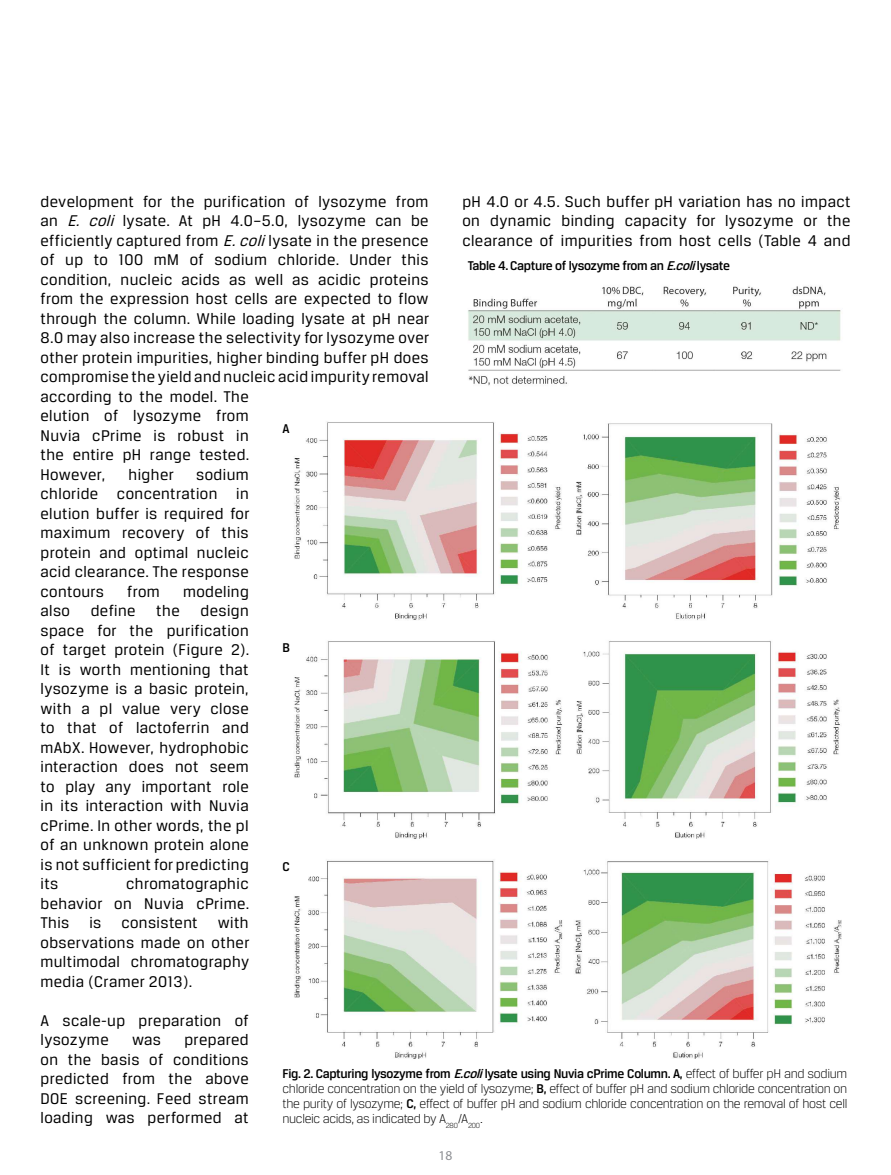
<style>
.page{position:relative;width:891px;height:1175px;background:#fff}
.page>*{position:absolute;margin:0;border:0;box-sizing:border-box;transform-origin:0 0}
.t1{font:16.5px/19.5px "Breuer Text";letter-spacing:.025em;color:#000;text-align:justify}
.t2{font:300 13.5px/15px "Breuer Text";letter-spacing:-.025em;color:#000;text-align:justify}
.t3{font:500 13.5px "Breuer Text";letter-spacing:-.025em;color:#000}
.t4{font:13.5px "Myriad Pro";color:#8c8e92}
.s1{font-style:italic}
.s2{font-weight:500}
.s3{font-weight:500;font-style:italic}
</style>
<div class="page">
<img style="left:468px;top:286px;width:373px;height:100px">
<img style="left:294px;top:860px;width:548px;height:199px">
<img style="left:294px;top:641px;width:546px;height:198px">
<img style="left:294px;top:421px;width:546px;height:199px">
<p class="t1" style="left:40px;top:193px;width:390px;text-align:left">development for the purification of lysozyme from an <span class="s1">E. coli</span> lysate. At pH 4.0–5.0, lysozyme can be efficiently captured from <span class="s1">E.coli</span>lysate in the presence of up to 100 mM of sodium chloride. Under this condition, nucleic acids as well as acidic proteins from the expression host cells are expected to flow through the column. While loading lysate at pH near 8.0 may also increase the selectivity for lysozyme over other protein impurities, higher binding buffer pH does compromise the yield and nucleic acid impurity removal according to the model. The<br>elution of lysozyme from<br>Nuvia cPrime is robust in<br>the entire pH range tested.<br>However,</p>
<p class="t3" style="left:283px;top:424px;width:9px">A</p>
<p class="t1" style="left:40px;top:466px;width:211px;text-indent:156px">sodium chloride concentration in elution buffer is required for maximum recovery of this protein and optimal nucleic acid clearance. The response contours</p>
<p class="t1" style="left:129px;top:466px;width:47px">higher</p>
<p class="t1" style="left:127px;top:583px;width:34px">from</p>
<p class="t1" style="left:183px;top:583px;width:67px">modeling</p>
<p class="t1" style="left:462px;top:193px;width:390px">pH 4.0 or 4.5. Such buffer pH variation has no impact on dynamic binding capacity for lysozyme or the clearance of impurities from host cells (Table 4 and</p>
<p class="t3" style="left:468px;top:261px;width:264px">Table 4. Capture of lysozyme from an <span class="s1">E.coli</span>lysate</p>
<p class="t1" style="left:40px;top:602px;width:31px">also</p>
<p class="t1" style="left:91px;top:602px;width:46px">define</p>
<p class="t1" style="left:156px;top:602px;width:25px">the</p>
<p class="t1" style="left:40px;top:602px;width:210px;text-indent:160px">design space for the purification of target protein (Figure 2).<br>It is worth mentioning that lysozyme is a basic protein, with a pI value very close to that of lactoferrin and mAbX. However, hydrophobic interaction does not seem to play any important role in its interaction with Nuvia cPrime. In other words, the pI of an unknown protein alone is not sufficient for predicting its</p>
<p class="t1" style="left:40px;top:875px;width:211px;text-indent:86px">chromatographic behavior on Nuvia cPrime.<br>This is consistent with observations made on other multimodal chromatography media (Cramer 2013).</p>
<p class="t1" style="left:40px;top:1012px;width:210px">A scale-up preparation of lysozyme</p>
<p class="t1" style="left:40px;top:1031px;width:210px;text-indent:144px">prepared on the basis of conditions predicted from the above DOE screening. Feed stream loading was performed at</p>
<p class="t1" style="left:132px;top:1031px;width:30px">was</p>
<p class="t3" style="left:283px;top:643px;width:9px">B</p>
<p class="t3" style="left:283px;top:862px;width:9px">C</p>
<p class="t2" style="left:283px;top:1066px;width:566px"><span class="s2">Fig. 2. Capturing lysozyme from</span> <span class="s3">E.coli</span><span class="s2">lysate using Nuvia cPrime Column. A,</span> effect of buffer pH and sodium chloride concentration on the yield of lysozyme; <span class="s2">B,</span> effect of buffer pH and sodium chloride concentration on the purity of lysozyme; <span class="s2">C,</span> effect of buffer pH and sodium chloride concentration on the removal of host cell nucleic acids, as indicated by A<sub>280</sub>/A<sub>200</sub>.</p>
<p class="t4" style="left:439px;top:1147px;width:15px">18</p>
</div>
